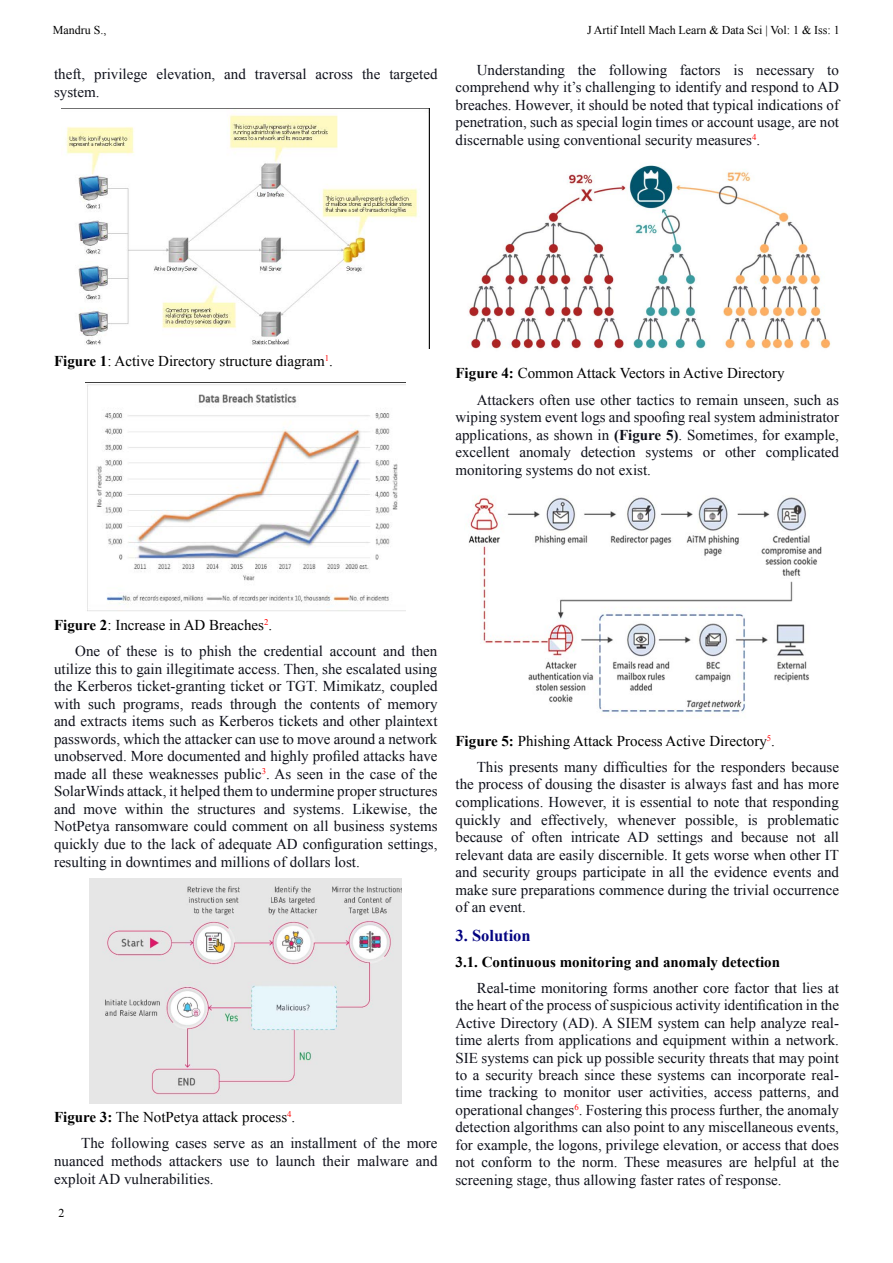
<style>
.page{position:relative;width:893px;height:1263px;background:#fff}
.page>*{position:absolute;margin:0;border:0;box-sizing:border-box;transform-origin:0 0}
.t1{font:700 16.5px "Times New Roman";color:#030381}
.t2{font:15px/17.5px "Times New Roman";color:#0e101a}
.t3{font:15px "Times New Roman";color:#000}
.t4{font:700 15px "Times New Roman";color:#000}
.t5{font:12px "Times New Roman";color:#000}
.t6{font:8.7px "Times New Roman";color:#f00}
.s1{font-weight:700}
.s2{font-weight:700;color:#000}
.s3{color:#000}
</style>
<div class="page">
<img style="left:62px;top:108px;width:367px;height:240px">
<img style="left:86px;top:382px;width:320px;height:229px">
<img style="left:90px;top:878px;width:312px;height:226px">
<img style="left:469px;top:165px;width:362px;height:184px">
<img style="left:468px;top:497px;width:354px;height:219px">
<p class="t5" style="left:53px;top:22px;width:55px">Mandru S.,</p>
<p class="t5" style="left:587px;top:22px;width:254px">J Artif Intell Mach Learn &amp; Data Sci | Vol 1: &amp; Iss 1:</p>
<p class="t2" style="left:54px;top:65px;width:47px;line-height:18px">theft, system.</p>
<p class="t2" style="left:94px;top:65px;width:55px">privilege</p>
<p class="t2" style="left:157px;top:65px;width:60px">elevation,</p>
<p class="t2" style="left:224px;top:65px;width:23px">and</p>
<p class="t2" style="left:255px;top:65px;width:53px">traversal</p>
<p class="t2" style="left:316px;top:65px;width:39px">across</p>
<p class="t2" style="left:362px;top:65px;width:20px">the</p>
<p class="t2" style="left:389px;top:65px;width:50px">targeted</p>
<p class="t2" style="left:455px;top:60px;width:385px;text-indent:21px">Understanding<br>comprehend why s’i t challenging to identify and respond to AD breaches. However it, should be noted that typical indications of penetration, such as special login times or account usage, are not</p>
<p class="t6" style="left:752px;top:131px;width:6px">4</p>
<p class="t2" style="left:578px;top:60px;width:20px">the</p>
<p class="t2" style="left:609px;top:60px;width:60px">following</p>
<p class="t2" style="left:733px;top:60px;width:12px">is</p>
<p class="t2" style="left:680px;top:60px;width:42px">factors</p>
<p class="t2" style="left:827px;top:60px;width:13px">to</p>
<p class="t2" style="left:756px;top:60px;width:60px">necessary</p>
<p class="t2" style="left:455px;top:131px;width:306px">discernable using conventional security measures .</p>
<p class="t6" style="left:325px;top:353px;width:6px">1</p>
<p class="t3" style="left:54px;top:351px;width:281px"><span class="s1">Figure 1</span>: Active Directory structure diagram .</p>
<p class="t2" style="left:477px;top:360px;width:364px;line-height:26.1px;text-indent:-21px"><span class="s2">Figure 4:</span> <span class="s3">Common Attack Vectors in Active Directory<br></span>Attackers often use other tactics to remain unseen, such as</p>
<p class="t2" style="left:455px;top:408px;width:385px;text-align:right">wiping system event logs and spoofing real system administrator applications, as shown in <span class="s1">(Figure</span> .<span class="s1">)5</span> Sometimes, for example, complicated</p>
<p class="t2" style="left:455px;top:443px;width:197px">excellent<br>monitoring systems do not exist.</p>
<p class="t2" style="left:519px;top:443px;width:53px">anomaly</p>
<p class="t2" style="left:581px;top:443px;width:56px">detection</p>
<p class="t2" style="left:725px;top:443px;width:32px">other</p>
<p class="t2" style="left:646px;top:443px;width:49px">systems</p>
<p class="t2" style="left:703px;top:443px;width:14px">or</p>
<p class="t6" style="left:264px;top:616px;width:6px">2</p>
<p class="t3" style="left:54px;top:615px;width:220px"><span class="s1">Figure 2</span>: Increase in AD Breaches .</p>
<p class="t2" style="left:126px;top:642px;width:32px">these</p>
<p class="t2" style="left:164px;top:642px;width:12px">is</p>
<p class="t2" style="left:199px;top:642px;width:34px">phish</p>
<p class="t2" style="left:239px;top:642px;width:20px">the</p>
<p class="t2" style="left:264px;top:642px;width:61px">credential</p>
<p class="t2" style="left:383px;top:642px;width:23px">and</p>
<p class="t2" style="left:412px;top:642px;width:27px">then</p>
<p class="t2" style="left:107px;top:642px;width:14px">of</p>
<p class="t2" style="left:75px;top:642px;width:26px">One</p>
<p class="t2" style="left:54px;top:659px;width:385px">utilize this to gain illegitimate access. Then, she escalated using</p>
<p class="t2" style="left:54px;top:677px;width:385px">the Kerberos ticket-granting ticket or TGT. Mimikatz, coupled</p>
<p class="t2" style="left:387px;top:694px;width:51px">memory</p>
<p class="t2" style="left:181px;top:642px;width:13px">to</p>
<p class="t2" style="left:330px;top:642px;width:48px">account</p>
<p class="t2" style="left:54px;top:694px;width:385px">with<br>and extracts items such as Kerberos tickets and other plaintext passwords, which the attacker can use to move around a network unobserved. More documented and highly profiled attacks have</p>
<p class="t6" style="left:262px;top:765px;width:6px">3</p>
<p class="t2" style="left:88px;top:694px;width:29px">such</p>
<p class="t2" style="left:191px;top:694px;width:33px">reads</p>
<p class="t2" style="left:230px;top:694px;width:48px">through</p>
<p class="t2" style="left:284px;top:694px;width:20px">the</p>
<p class="t2" style="left:367px;top:694px;width:14px">of</p>
<p class="t2" style="left:310px;top:694px;width:51px">contents</p>
<p class="t2" style="left:123px;top:694px;width:62px">programs,</p>
<p class="t2" style="left:54px;top:765px;width:385px;text-align:right">made all these weaknesses public . As seen in the case of the<br>SolarWinds attack it, helped them to undermine proper structures the</p>
<p class="t2" style="left:54px;top:800px;width:385px">and<br>NotPetya ransomware could comment on all business systems quickly due to the lack of adequate AD configuration settings, resulting in downtimes and millions of dollars lost.</p>
<p class="t2" style="left:125px;top:800px;width:40px">within</p>
<p class="t2" style="left:171px;top:800px;width:20px">the</p>
<p class="t2" style="left:264px;top:800px;width:23px">and</p>
<p class="t2" style="left:352px;top:800px;width:60px">Likewise,</p>
<p class="t2" style="left:197px;top:800px;width:60px">structures</p>
<p class="t2" style="left:293px;top:800px;width:53px">systems.</p>
<p class="t2" style="left:84px;top:800px;width:35px">move</p>
<p class="t6" style="left:287px;top:1108px;width:6px">4</p>
<p class="t2" style="left:81px;top:1103px;width:358px;line-height:26.5px;text-indent:-27px"><span class="s2">Figure 3:</span> <span class="s3">The NotPetya attack process .<br></span>The following cases serve as an installment of the more</p>
<p class="t2" style="left:416px;top:1152px;width:23px">and</p>
<p class="t2" style="left:54px;top:1152px;width:161px;line-height:18px">nuanced<br>exploit AD vulnerabilities.</p>
<p class="t2" style="left:111px;top:1152px;width:52px">methods</p>
<p class="t2" style="left:169px;top:1152px;width:55px">attackers</p>
<p class="t2" style="left:275px;top:1152px;width:41px">launch</p>
<p class="t2" style="left:322px;top:1152px;width:29px">their</p>
<p class="t2" style="left:357px;top:1152px;width:53px">malware</p>
<p class="t2" style="left:257px;top:1152px;width:13px">to</p>
<p class="t2" style="left:229px;top:1152px;width:21px">use</p>
<p class="t5" style="left:59px;top:1205px;width:7px">2</p>
<p class="t6" style="left:767px;top:732px;width:6px">5</p>
<p class="t2" style="left:477px;top:727px;width:364px;line-height:26.1px;text-indent:-21px"><span class="s2">Figure 5:</span> <span class="s3">Phishing Attack Process Active Directory .<br></span>This presents many difficulties for the responders because</p>
<p class="t2" style="left:455px;top:775px;width:385px;text-align:right">the process of dousing the disaster is always fast and has more complications. However, it is essential to note that responding problematic</p>
<p class="t2" style="left:455px;top:810px;width:46px">quickly</p>
<p class="t2" style="left:510px;top:810px;width:23px">and</p>
<p class="t2" style="left:541px;top:810px;width:68px">effectively,</p>
<p class="t2" style="left:617px;top:810px;width:60px">whenever</p>
<p class="t2" style="left:685px;top:810px;width:54px">possible,</p>
<p class="t2" style="left:748px;top:810px;width:12px">is</p>
<p class="t2" style="left:455px;top:828px;width:385px">because<br>relevant data are easily discernible. It gets worse when other IT and security groups participate in all the evidence events and make sure preparations commence during the trivial occurrence of an event.</p>
<p class="t1" style="left:455px;top:924px;width:77px">3. Solution</p>
<p class="t4" style="left:455px;top:952px;width:326px">3.1. Continuous monitoring and anomaly detection</p>
<p class="t2" style="left:455px;top:979px;width:385px;text-align:right">Real-time monitoring forms another core factor that lies at the heart of the process of suspicious activity identification in the</p>
<p class="t2" style="left:455px;top:1031px;width:385px">time alerts from applications and equipment within a network.</p>
<p class="t2" style="left:571px;top:828px;width:51px">intricate</p>
<p class="t2" style="left:657px;top:828px;width:47px">settings</p>
<p class="t2" style="left:711px;top:828px;width:23px">and</p>
<p class="t2" style="left:741px;top:828px;width:49px">because</p>
<p class="t2" style="left:824px;top:828px;width:16px">all</p>
<p class="t2" style="left:511px;top:828px;width:14px">of</p>
<p class="t2" style="left:532px;top:828px;width:32px">often</p>
<p class="t2" style="left:627px;top:828px;width:23px">AD</p>
<p class="t2" style="left:797px;top:828px;width:21px">not</p>
<p class="t2" style="left:455px;top:1014px;width:385px">Active Directory (AD A.) SIEM system can help analyze real-</p>
<p class="t2" style="left:455px;top:1048px;width:385px">SIE systems can pick up possible security threats that may point</p>
<p class="t2" style="left:817px;top:1083px;width:23px">and</p>
<p class="t2" style="left:455px;top:1066px;width:385px">to a security breach since these systems can incorporate real-</p>
<p class="t6" style="left:574px;top:1101px;width:6px">6</p>
<p class="t2" style="left:455px;top:1083px;width:28px">time</p>
<p class="t2" style="left:489px;top:1083px;width:51px">tracking</p>
<p class="t2" style="left:563px;top:1083px;width:49px">monitor</p>
<p class="t2" style="left:649px;top:1083px;width:59px">activities,</p>
<p class="t2" style="left:545px;top:1083px;width:13px">to</p>
<p class="t2" style="left:759px;top:1083px;width:53px">patterns,</p>
<p class="t2" style="left:618px;top:1083px;width:26px">user</p>
<p class="t2" style="left:714px;top:1083px;width:40px">access</p>
<p class="t2" style="left:455px;top:1101px;width:385px">operational changes . Fostering this process further the anomaly</p>
<p class="t2" style="left:455px;top:1101px;width:385px;text-indent:303px">,<br>detection algorithms can also point to any miscellaneous events, for example, the logons, privilege elevation, or access that does not conform to the norm. These measures are helpful at the screening stage, thus allowing faster rates of response.</p>
</div>
